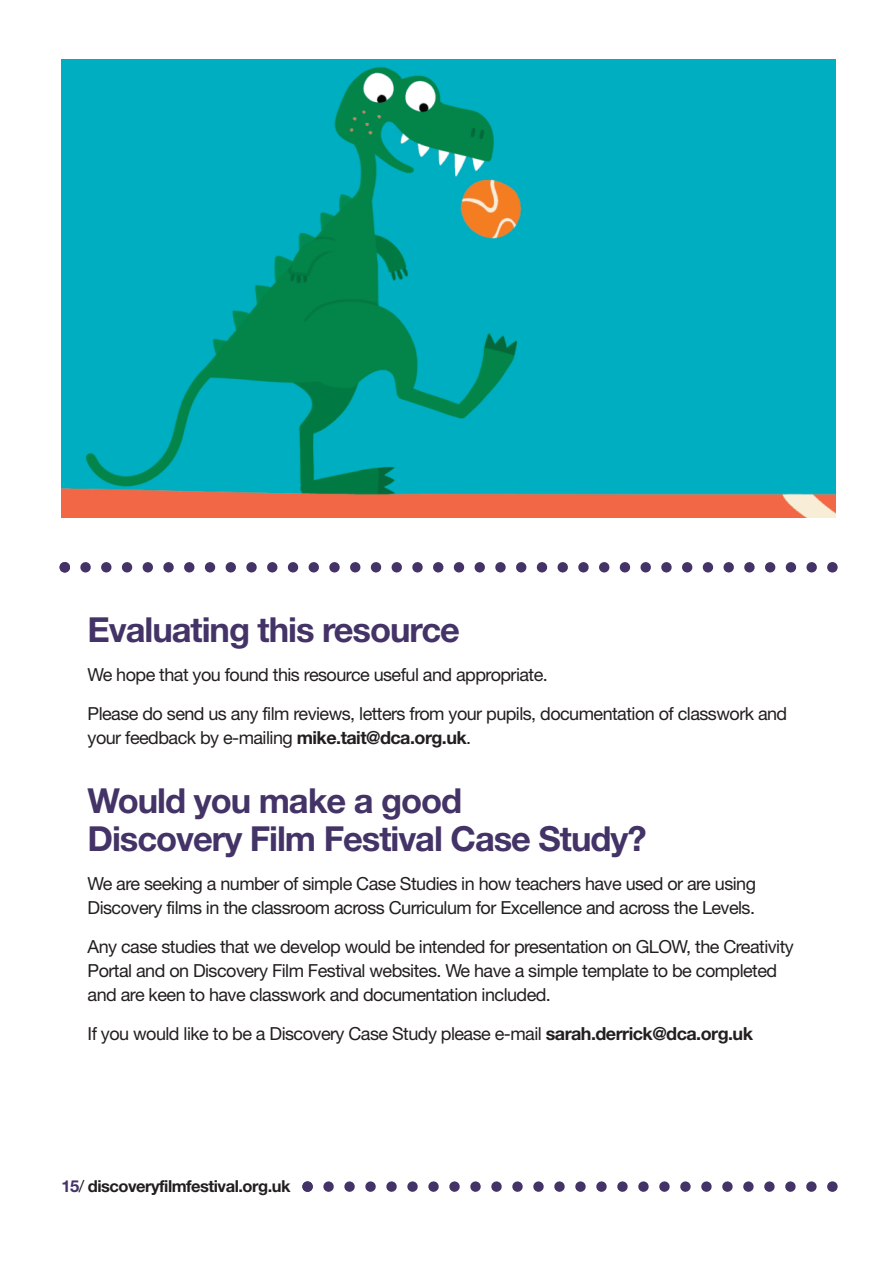
<style>
.page{position:relative;width:893px;height:1263px;background:#fff}
.page>*{position:absolute;margin:0;border:0;box-sizing:border-box;transform-origin:0 0}
.t1{font:700 34.5px/38.4px "Helvetica Neue";letter-spacing:-.03em;color:#433367}
.t2{font:18px/24px "Helvetica Neue";letter-spacing:-.03em;color:#231f20}
.t3{font:700 16.5px "Helvetica Neue";letter-spacing:-.03em;color:#231f20}
.s1{font-weight:700}
.s2{color:#433367}
.s3{font-weight:400}
</style>
<div class="page">
<svg style="left:60px;top:562px;width:778px;height:10px"></svg>
<svg style="left:302px;top:1181px;width:536px;height:11px"></svg>
<img style="left:61px;top:60px;width:774px;height:458px">
<h1 class="t1" style="left:88px;top:614px;width:374px">Evaluating this resource</h1>
<p class="t2" style="left:88px;top:657px;width:701px;line-height:39px">We hope that you found this resource useful and appropriate.<br>Please do send us any film reviews, letters from your pupils, documentation of classwork and</p>
<p class="t2" style="left:88px;top:728px;width:385px">your feedback by e-mailing <span class="s1">mike.tait@dca.org.uk</span>.</p>
<h1 class="t1" style="left:88px;top:784px;width:560px">Would you make a good<br>Discovery Film Festival Case Study?</h1>
<p class="t2" style="left:88px;top:873px;width:670px">We are seeking a number of simple Case Studies in how teachers have used or are using<br>Discovery films in the classroom across Curriculum for Excellence and across the Levels.</p>
<p class="t2" style="left:88px;top:936px;width:708px">Any case studies that we develop would be intended for presentation on GLOW, the Creativity<br>Portal and on Discovery Film Festival websites. We have a simple template to be completed and are keen to have classwork and documentation included.</p>
<p class="t2" style="left:88px;top:1023px;width:667px">If you would like to be a Discovery Case Study please e-mail <span class="s1">sarah.derrick@dca.org.uk</span></p>
<p class="t3" style="left:61px;top:1180px;width:231px"><span class="s2">15</span><span class="s3">/</span> discoveryfilmfestival.org.uk</p>
</div>
